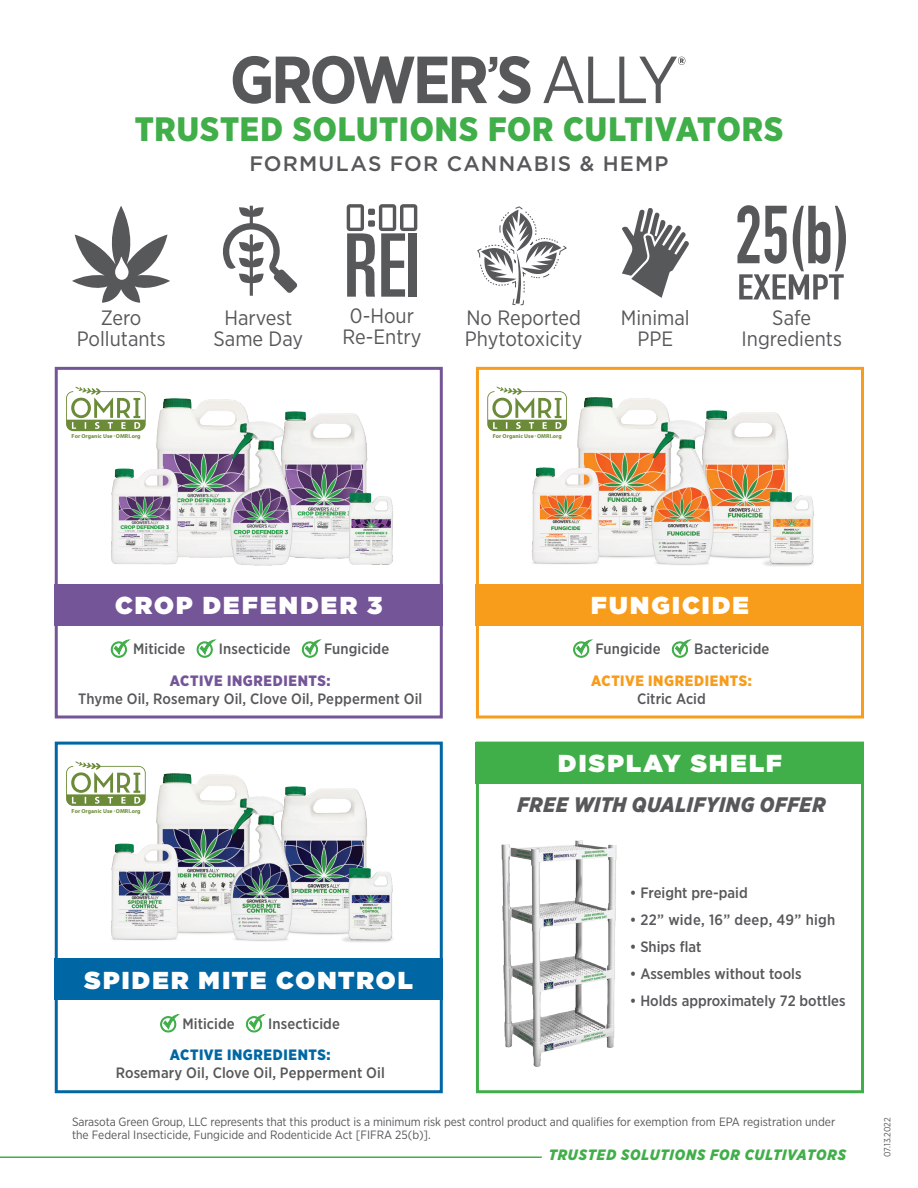
<style>
.page{position:relative;width:918px;height:1188px;background:#fff}
.page>*{position:absolute;margin:0;border:0;box-sizing:border-box;transform-origin:0 0}
.t1{font:900 33.9px "Gotham Narrow";letter-spacing:.02em;color:#40ae49}
.t2{font:900 24.45px "Gotham";letter-spacing:.085em;color:#fff}
.t3{font:500 21px "Gotham";letter-spacing:.055em;color:#57585a}
.t4{font:italic 900 21px "Gotham Narrow";letter-spacing:.03em;color:#57585a}
.t5{font:20.7px/20.7px "Gotham Narrow";color:#57585a;text-align:center}
.t6{font:500 15px/18px "Gotham Narrow";letter-spacing:.005em;color:#57585a;text-align:center}
.t7{font:italic 900 15px "Gotham Narrow";letter-spacing:.055em;color:#40ae49}
.t8{font:900 15px/18px "Gotham Narrow";letter-spacing:.04em;color:#f89c1c;text-align:center}
.t9{font:12px/13.5px "Gotham Narrow";letter-spacing:-.01em;color:#57585a}
.t10{font:9px "Gotham Narrow";color:#57585a}
.t11{font:700 5.7px "Myriad Pro";letter-spacing:.005em;color:#6b8b38}
.s1{font-size:4.05px}
.s2{font-weight:900;color:#745598}
.s3{font-weight:900;color:#0067a4}
.s4{font-weight:500;color:#57585a}
</style>
<div class="page">
<svg style="left:233px;top:56px;width:297px;height:48px"></svg>
<svg style="left:543px;top:56px;width:142px;height:47px"></svg>
<hr style="left:0;top:1156px;width:542px;height:2px;background:#40ae49">
<svg style="left:347px;top:204px;width:70px;height:93px"></svg>
<div style="left:409px;top:233px;width:8px;height:64px;background:#57585a"></div>
<svg style="left:478px;top:207px;width:88px;height:98px"></svg>
<svg style="left:737px;top:205px;width:109px;height:94px"></svg>
<svg style="left:622px;top:208px;width:67px;height:90px"></svg>
<svg style="left:223px;top:206px;width:74px;height:90px"></svg>
<svg style="left:72px;top:206px;width:98px;height:97px"></svg>
<img style="left:99px;top:398px;width:294px;height:168px">
<img style="left:99px;top:773px;width:302px;height:186px">
<div style="left:55px;top:584px;width:388px;height:41px;background:#745598"></div>
<div style="left:55px;top:367px;width:388px;height:351px;border:3px solid #745598"></div>
<svg style="left:66px;top:387px;width:80px;height:44px"></svg>
<svg style="left:111px;top:640px;width:18px;height:17px"></svg>
<svg style="left:197px;top:640px;width:18px;height:17px"></svg>
<svg style="left:302px;top:640px;width:19px;height:17px"></svg>
<div style="left:476px;top:584px;width:388px;height:41px;background:#f89c1c"></div>
<div style="left:476px;top:367px;width:388px;height:351px;border:3px solid #f89c1c"></div>
<svg style="left:487px;top:387px;width:33px;height:44px"></svg>
<svg style="left:573px;top:640px;width:19px;height:17px"></svg>
<svg style="left:672px;top:640px;width:19px;height:17px"></svg>
<img style="left:520px;top:389px;width:294px;height:177px">
<div style="left:476px;top:742px;width:388px;height:41px;background:#40ae49"></div>
<div style="left:476px;top:742px;width:388px;height:351px;border:3px solid #40ae49"></div>
<div style="left:55px;top:959px;width:388px;height:41px;background:#0067a4"></div>
<div style="left:55px;top:742px;width:388px;height:351px;border:3px solid #0067a4"></div>
<svg style="left:66px;top:761px;width:80px;height:45px"></svg>
<svg style="left:160px;top:1015px;width:19px;height:17px"></svg>
<svg style="left:246px;top:1015px;width:19px;height:17px"></svg>
<img style="left:501px;top:840px;width:116px;height:227px">
<h1 class="t1" style="left:135px;top:107px;width:650px">TRUSTED SOLUTIONS FOR CULTIVATORS</h1>
<h3 class="t3" style="left:249px;top:150px;width:421px">FORMULAS FOR CANNABIS &amp; HEMP</h3>
<h3 class="t5" style="left:77px;top:307px;width:91px">Zero<br>Pollutants</h3>
<p class="t11" style="left:72px;top:432px;width:71px">For Organic Use <span class="s1">•</span> OMRI.org</p>
<h3 class="t5" style="left:214px;top:307px;width:91px">Harvest<br>Same Day</h3>
<h3 class="t5" style="left:342px;top:305px;width:81px">0-Hour<br>Re-Entry</h3>
<h3 class="t5" style="left:465px;top:307px;width:119px;text-align:left">No Reported<br>Phytotoxicity</h3>
<h3 class="t5" style="left:742px;top:307px;width:102px">Safe<br>Ingredients</h3>
<h3 class="t5" style="left:621px;top:307px;width:70px">Minimal<br>PPE</h3>
<p class="t11" style="left:493px;top:432px;width:71px">For Organic Use <span class="s1">•</span> OMRI.org</p>
<p class="t2" style="left:115px;top:588px;width:269px">CROP DEFENDER 3</p>
<p class="t6" style="left:133px;top:640px;width:54px">Miticide</p>
<p class="t6" style="left:219px;top:640px;width:73px">Insecticide</p>
<p class="t6" style="left:324px;top:640px;width:67px">Fungicide</p>
<p class="t6" style="left:78px;top:671px;width:346px"><span class="s2">ACTIVE INGREDIENTS:<br></span>Thyme Oil, Rosemary Oil, Clove Oil, Pepperment Oil</p>
<p class="t11" style="left:72px;top:807px;width:71px">For Organic Use <span class="s1">•</span> OMRI.org</p>
<p class="t2" style="left:85px;top:963px;width:330px">SPIDER MITE CONTROL</p>
<p class="t6" style="left:182px;top:1015px;width:54px">Miticide</p>
<p class="t6" style="left:268px;top:1015px;width:73px">Insecticide</p>
<p class="t6" style="left:116px;top:1046px;width:271px"><span class="s3">ACTIVE INGREDIENTS:<br></span>Rosemary Oil, Clove Oil, Pepperment Oil</p>
<p class="t2" style="left:591px;top:588px;width:159px">FUNGICIDE</p>
<p class="t6" style="left:595px;top:640px;width:67px">Fungicide</p>
<p class="t6" style="left:694px;top:640px;width:77px">Bactericide</p>
<p class="t8" style="left:591px;top:671px;width:162px">ACTIVE INGREDIENTS:<br><span class="s4">Citric Acid</span></p>
<p class="t2" style="left:558px;top:746px;width:225px">DISPLAY SHELF</p>
<p class="t4" style="left:517px;top:791px;width:310px">FREE WITH QUALIFYING OFFER</p>
<p class="t6" style="left:630px;top:884px;width:119px">• Freight pre-paid</p>
<p class="t6" style="left:630px;top:911px;width:207px">• 22” wide, 16” deep, 49” high</p>
<p class="t6" style="left:630px;top:938px;width:73px">• Ships flat</p>
<p class="t6" style="left:630px;top:965px;width:173px">• Assembles without tools</p>
<p class="t6" style="left:630px;top:992px;width:217px">• Holds approximately 72 bottles</p>
<p class="t9" style="left:72px;top:1114px;width:765px">Sarasota Green Group, LLC represents that this product is a minimum risk pest control product and qualifies for exemption from EPA registration under the Federal Insecticide, Fungicide and Rodenticide Act [FIFRA 25(b)].</p>
<p class="t7" style="left:549px;top:1144px;width:299px">TRUSTED SOLUTIONS FOR CULTIVATORS</p>
<p class="t10" style="left:882px;top:1157px;width:41px;rotate:-90deg">07.13.2022</p>
</div>
